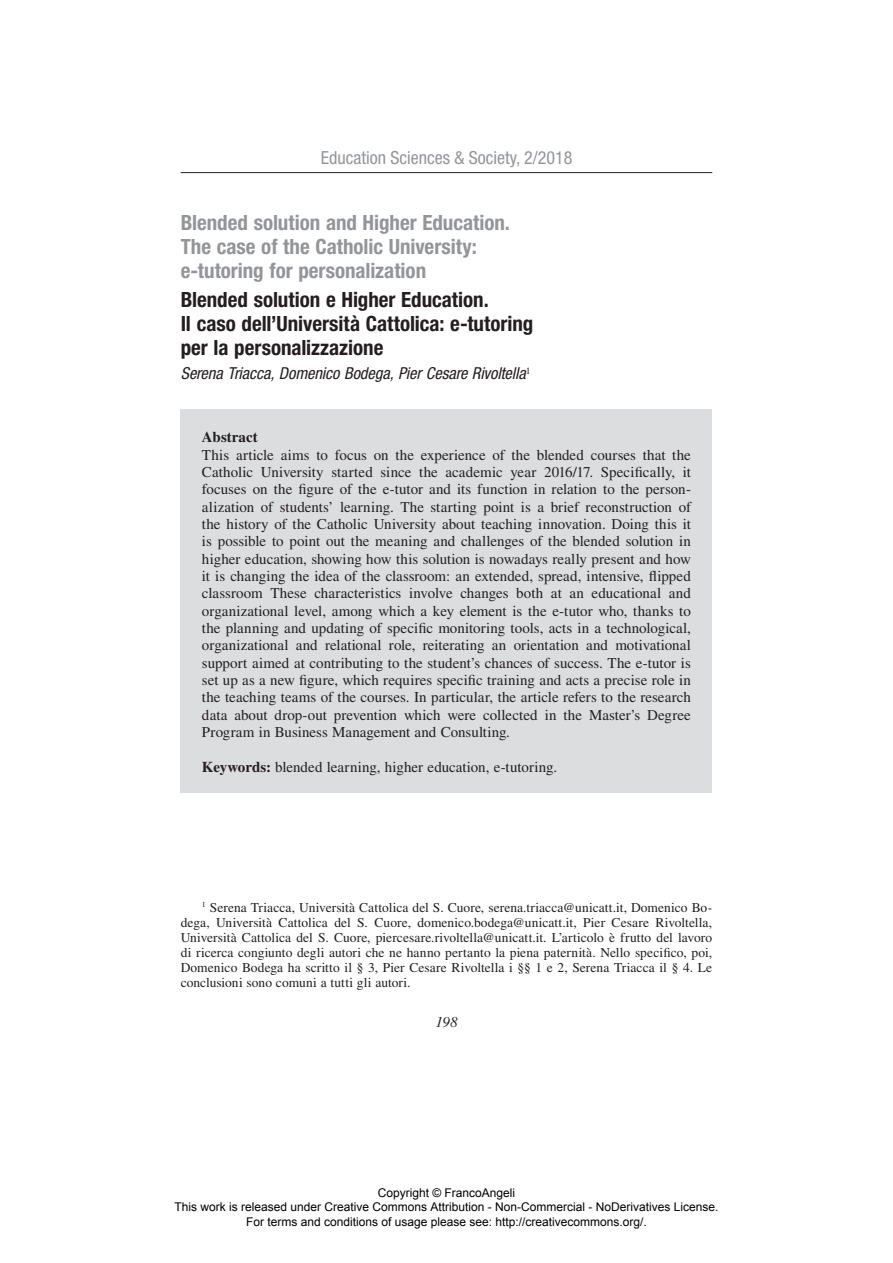
<style>
.page{position:relative;width:893px;height:1263px;background:#fff}
.page>*{position:absolute;margin:0;border:0;box-sizing:border-box;transform-origin:0 0}
.t1{font:700 condensed 21px/24.2px "Helvetica Neue LT Std";color:#231f20}
.t2{font:700 condensed 21px/24.2px "Helvetica Neue LT Std";color:#939598}
.t3{font:condensed 18px "Helvetica Neue LT Std";color:#939598}
.t4{font:italic condensed 16.5px "Helvetica Neue LT Std";letter-spacing:-.005em;color:#231f20}
.t5{font:15px/17.4px "Times LT Std";color:#231f20;text-align:justify}
.t6{font:700 15px "Times LT Std";letter-spacing:.005em;color:#231f20}
.t7{font:italic 15px "Times LT Std";color:#231f20}
.t8{font:13.5px/15px "Times LT Std";letter-spacing:.005em;color:#231f20;text-align:justify}
.t9{font:12px/14.4px "Arial";color:#000;text-align:center}
.s1{font-weight:700}
</style>
<div class="page">
<hr style="left:181px;top:172px;width:531px;height:1px;background:#231f20">
<div style="left:181px;top:409px;width:531px;height:384px;background:#dcdddf"></div>
<p class="t3" style="left:321px;top:147px;width:253px">Education Sciences &amp; Society, 2/2018</p>
<h1 class="t2" style="left:181px;top:210px;width:331px">Blended solution and Higher Education.<br>The case of the Catholic University: e-tutoring for personalization</h1>
<h1 class="t1" style="left:181px;top:287px;width:354px">Blended solution e Higher Education.<br>Il caso dell’Università Cattolica: e-tutoring per la personalizzazione</h1>
<p class="t4" style="left:181px;top:364px;width:351px">Serena Triacca, Domenico Bodega, Pier Cesare Rivoltella<sup>1</sup></p>
<p class="t6" style="left:202px;top:428px;width:57px">Abstract</p>
<p class="t5" style="left:202px;top:446px;width:491px">This article aims to focus on the experience of the blended courses that the Catholic University started since the academic year 2016/17. Specifically, it focuses on the figure of the e-tutor and its function in relation to the person&shy;alization of students’ learning. The starting point is a brief reconstruction of the history of the Catholic University about teaching innovation. Doing this it is possible to point out the meaning and challenges of the blended solution in higher education, showing how this solution is nowadays really present and how it is changing the idea of the classroom: an extended, spread, intensive, flipped classroom These characteristics involve changes both at an educational and organizational level, among which a key element is the e-tutor who, thanks to the planning and updating of specific monitoring tools, acts in a technological, organizational and relational role, reiterating an orientation and motivational support aimed at contributing to the student’s chances of success. The e-tutor is set up as a new figure, which requires specific training and acts a precise role in the teaching teams of the courses. In particular, the article refers to the research data about drop-out prevention which were collected in the Master’s Degree Program in Business Management and Consulting.</p>
<p class="t5" style="left:202px;top:758px;width:357px"><span class="s1">Keywords:</span> blended learning, higher education, e-tutoring.</p>
<p class="t8" style="left:181px;top:899px;width:533px;text-indent:21px"><sup>1</sup> Serena Triacca, Università Cattolica del S. Cuore, serena.triacca@unicatt.it, Domenico Bo&shy;dega, Università Cattolica del S. Cuore, domenico.bodega@unicatt.it, Pier Cesare Rivoltella, Università Cattolica del S. Cuore, piercesare.rivoltella@unicatt.it. L’articolo è frutto del lavoro di ricerca congiunto degli autori che ne hanno pertanto la piena paternità. Nello specifico, poi, Domenico Bodega ha scritto il § 3, Pier Cesare Rivoltella i §§ 1 e 2, Serena Triacca il § 4. Le conclusioni sono comuni a tutti gli autori.</p>
<p class="t7" style="left:435px;top:1013px;width:24px">198</p>
<p class="t9" style="left:174px;top:1186px;width:546px">Copyright © FrancoAngeli<br>This work is released under Creative Commons Attribution - Non-Commercial - NoDerivatives License.<br>For terms and conditions of usage please see: http://creativecommons.org/.</p>
</div>
